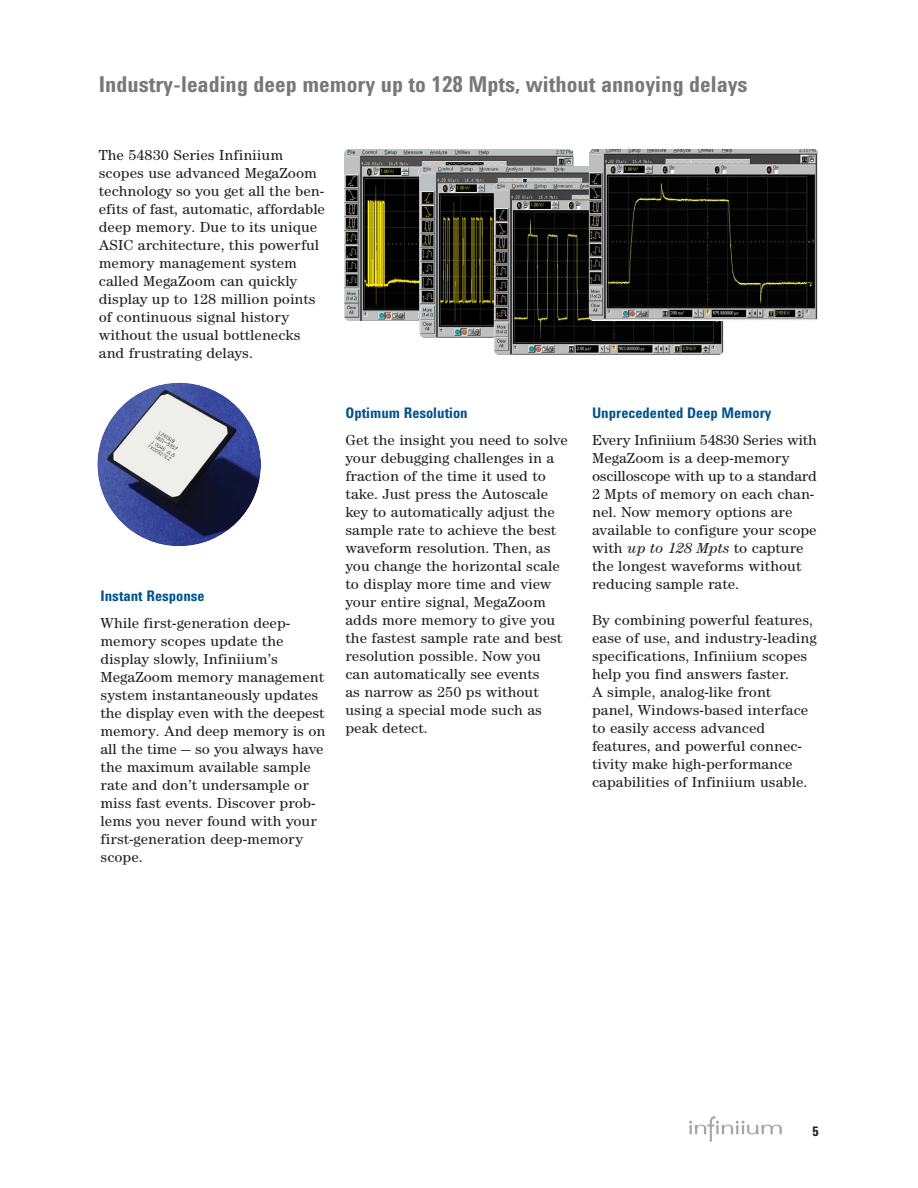
<style>
.page{position:relative;width:918px;height:1188px;background:#fff}
.page>*{position:absolute;margin:0;border:0;box-sizing:border-box;transform-origin:0 0}
.t1{font:700 22.5px "Agilent Cond";color:#797879}
.t2{font:15px/18px "Agilent Century ITC";color:#231f20}
.t3{font:700 15px "Agilent Cond";color:#00538e}
.t4{font:700 13.5px "Agilent Cond";color:#231f20}
.s1{font-style:italic}
</style>
<div class="page">
<svg style="left:689px;top:1116px;width:93px;height:26px"></svg>
<img style="left:344px;top:149px;width:230px;height:172px;border-radius:5px">
<img style="left:419px;top:166px;width:230px;height:172px;border-radius:5px">
<img style="left:494px;top:183px;width:229px;height:172px;border-radius:5px">
<img style="left:589px;top:149px;width:229px;height:172px;border-radius:5px">
<img style="left:97px;top:383px;width:164px;height:163px;border-radius:50%">
<h1 class="t1" style="left:99px;top:76px;width:650px">Industry-leading deep memory up to 128 Mpts, without annoying delays</h1>
<p class="t2" style="left:99px;top:148px;width:228px">The 54830 Series Infiniium scopes use advanced MegaZoom technology so you get all the ben&shy;efits of fast, automatic, affordable deep memory. Due to its unique<br>ASIC architecture, this powerful memory management system called MegaZoom can quickly display up to 128 million points of continuous signal history without the usual bottlenecks and frustrating delays.</p>
<p class="t3" style="left:101px;top:590px;width:106px">Instant Response</p>
<p class="t2" style="left:101px;top:615px;width:226px">While first-generation deep&shy;memory scopes update the display slowly, Infiniium’s<br>MegaZoom memory management system instantaneously updates the display even with the deepest memory. And deep memory is on all the time — so you always have the maximum available sample rate and don’t undersample or miss fast events. Discover prob&shy;lems you never found with your first-generation deep-memory scope.</p>
<p class="t3" style="left:345px;top:407px;width:124px">Optimum Resolution</p>
<p class="t2" style="left:345px;top:432px;width:224px">Get the insight you need to solve your debugging challenges in a fraction of the time it used to take. Just press the Autoscale key to automatically adjust the sample rate to achieve the best waveform resolution. Then, as you change the horizontal scale to display more time and view your entire signal, MegaZoom adds more memory to give you the fastest sample rate and best resolution possible. Now you can automatically see events<br>as narrow as 250 ps without using a special mode such as peak detect.</p>
<p class="t3" style="left:592px;top:407px;width:181px">Unprecedented Deep Memory</p>
<p class="t2" style="left:592px;top:432px;width:226px">Every Infiniium 54830 Series with<br>MegaZoom is a deep-memory oscilloscope with up to a standard<br>2 Mpts of memory on each chan&shy;nel. Now memory options are available to configure your scope with <span class="s1">up to 128 Mpts</span> to capture the longest waveforms without reducing sample rate.</p>
<p class="t2" style="left:592px;top:612px;width:226px">By combining powerful features, ease of use, and industry-leading specifications, Infiniium scopes help you find answers faster.<br>A simple, analog-like front<br>panel, Windows-based interface to easily access advanced features, and powerful connec&shy;tivity make high-performance capabilities of Infiniium usable.</p>
<p class="t4" style="left:812px;top:1126px;width:8px">5</p>
</div>
